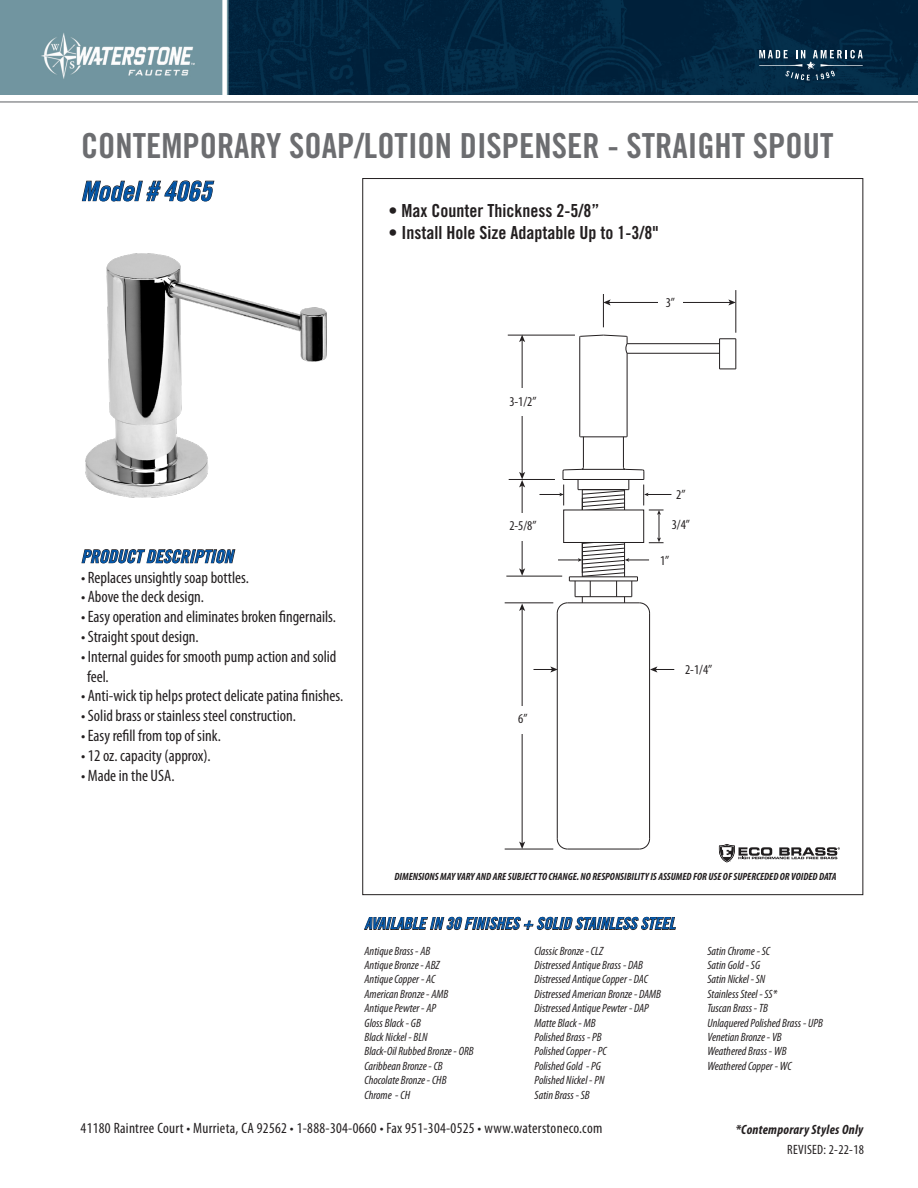
<style>
.page{position:relative;width:918px;height:1188px;background:#fff}
.page>*{position:absolute;margin:0;border:0;box-sizing:border-box;transform-origin:0 0}
.t1{font:34.5px "Trade Gothic Bold Cond Twenty";color:#6c6d70}
.t2{font:27px "Trade Gothic Bold Cond Twenty Obl";color:#0154a6}
.t3{font:18px "Trade Gothic Bold Cond Twenty";color:#231f20}
.t4{font:18px "Trade Gothic Bold Cond Twenty Obl";color:#0154a6}
.t5{font:condensed 16.5px/19.8px "Myriad Pro";color:#231f20}
.t6{font:16.5px "Trade Gothic Bold Cond Twenty Obl";color:#0154a6}
.t7{font:condensed 15px "Myriad Pro";letter-spacing:.02em;color:#231f20}
.t8{font:condensed 13.5px "Myriad Pro";letter-spacing:.02em;color:#231f20}
.t9{font:italic 700 condensed 13.5px "Myriad Pro";letter-spacing:.02em;color:#231f20}
.t10{font:italic condensed 12px/14.4px "Myriad Pro";color:#231f20}
.t11{font:italic 700 condensed 10.5px "Myriad Pro";color:#231f20}
</style>
<div class="page">
<img style="left:0;top:0;width:918px;height:94px">
<hr style="left:0;top:101px;width:918px;height:2px;background:#939598">
<div style="left:222px;top:0;width:5px;height:98px;background:#fff"></div>
<svg style="left:759px;top:50px;width:104px;height:30px;background:#2b4c63"></svg>
<svg style="left:364px;top:917px;width:312px;height:13px"></svg>
<hr style="left:522px;top:485px;width:1px;height:86px;background:#231f20">
<svg style="left:519px;top:568px;width:6px;height:8px"></svg>
<hr style="left:506px;top:576px;width:56px;height:1px;background:#231f20">
<hr style="left:509px;top:479px;width:46px;height:1px;background:#231f20">
<hr style="left:508px;top:335px;width:67px;height:1px;background:#231f20">
<hr style="left:603px;top:294px;width:1px;height:33px;background:#231f20">
<hr style="left:735px;top:290px;width:1px;height:43px;background:#231f20">
<svg style="left:639px;top:839px;width:11px;height:11px"></svg>
<svg style="left:557px;top:839px;width:11px;height:11px"></svg>
<hr style="left:649px;top:613px;width:1px;height:226px;background:#231f20">
<hr style="left:557px;top:613px;width:1px;height:226px;background:#231f20">
<hr style="left:568px;top:849px;width:71px;height:1px;background:#231f20">
<hr style="left:505px;top:602px;width:48px;height:1px;background:#231f20">
<hr style="left:505px;top:849px;width:48px;height:1px;background:#231f20">
<hr style="left:627px;top:353px;width:93px;height:1px;background:#231f20">
<hr style="left:627px;top:343px;width:93px;height:1px;background:#231f20">
<hr style="left:735px;top:339px;width:1px;height:30px;background:#231f20">
<svg style="left:720px;top:369px;width:16px;height:1px"></svg>
<hr style="left:719px;top:339px;width:1px;height:30px;background:#231f20">
<svg style="left:720px;top:338px;width:16px;height:1px"></svg>
<hr style="left:583px;top:437px;width:1px;height:30px;background:#231f20">
<hr style="left:623px;top:437px;width:1px;height:30px;background:#231f20">
<hr style="left:579px;top:337px;width:1px;height:99px;background:#231f20">
<hr style="left:627px;top:353px;width:1px;height:83px;background:#231f20">
<hr style="left:581px;top:436px;width:45px;height:1px;background:#231f20">
<svg style="left:579px;top:334px;width:49px;height:20px"></svg>
<hr style="left:522px;top:340px;width:1px;height:134px;background:#231f20">
<svg style="left:519px;top:335px;width:6px;height:7px"></svg>
<svg style="left:519px;top:472px;width:6px;height:15px"></svg>
<div style="left:514px;top:389px;width:20px;height:27px;background:#fff"></div>
<div style="left:514px;top:513px;width:20px;height:28px;background:#fff"></div>
<hr style="left:522px;top:609px;width:1px;height:235px;background:#231f20">
<svg style="left:519px;top:604px;width:6px;height:7px"></svg>
<svg style="left:519px;top:842px;width:6px;height:7px"></svg>
<div style="left:514px;top:706px;width:20px;height:28px;background:#fff"></div>
<hr style="left:609px;top:302px;width:122px;height:1px;background:#231f20">
<svg style="left:728px;top:299px;width:8px;height:7px"></svg>
<svg style="left:603px;top:299px;width:8px;height:7px"></svg>
<div style="left:658px;top:287px;width:25px;height:28px;background:#fff"></div>
<svg style="left:650px;top:666px;width:24px;height:7px"></svg>
<svg style="left:533px;top:666px;width:25px;height:7px"></svg>
<svg style="left:539px;top:467px;width:132px;height:147px"></svg>
<div style="left:564px;top:510px;width:80px;height:32px;background:#fff"></div>
<div style="left:563px;top:510px;width:81px;height:33px;border:1px solid #231f20"></div>
<svg style="left:719px;top:844px;width:121px;height:18px"></svg>
<svg style="left:82px;top:180px;width:133px;height:22px"></svg>
<img style="left:85px;top:254px;width:242px;height:243px">
<svg style="left:81px;top:549px;width:155px;height:15px"></svg>
<p class="t1" style="left:81px;top:125px;width:754px">CONTEMPORARY SOAP/LOTION DISPENSER - STRAIGHT SPOUT</p>
<p class="t2" style="left:81px;top:175px;width:132px">Model # 4065</p>
<p class="t4" style="left:81px;top:545px;width:153px">PRODUCT DESCRIPTION</p>
<p class="t5" style="left:81px;top:567px;width:169px">• Replaces unsightly soap bottles.</p>
<p class="t5" style="left:81px;top:587px;width:125px">• Above the deck design.</p>
<p class="t5" style="left:81px;top:607px;width:257px">• Easy operation and eliminates broken fingernails.</p>
<p class="t5" style="left:81px;top:626px;width:119px">• Straight spout design.</p>
<p class="t5" style="left:87px;top:646px;width:251px;text-indent:-6px">• Internal guides for smooth pump action and solid feel.</p>
<p class="t5" style="left:81px;top:686px;width:264px">• Anti-wick tip helps protect delicate patina finishes.</p>
<p class="t5" style="left:81px;top:706px;width:216px">• Solid brass or stainless steel construction.</p>
<p class="t5" style="left:81px;top:725px;width:141px">• Easy refill from top of sink.</p>
<p class="t5" style="left:81px;top:745px;width:131px">• 12 oz. capacity (approx).</p>
<p class="t5" style="left:81px;top:765px;width:95px">• Made in the USA.</p>
<p class="t3" style="left:389px;top:199px;width:212px">• Max Counter Thickness 2-5/8”</p>
<p class="t3" style="left:389px;top:222px;width:271px">• Install Hole Size Adaptable Up to 1-3/8"</p>
<p class="t8" style="left:666px;top:294px;width:11px">3”</p>
<p class="t8" style="left:509px;top:393px;width:29px">3-1/2”</p>
<p class="t8" style="left:509px;top:518px;width:29px">2-5/8”</p>
<p class="t8" style="left:676px;top:486px;width:11px">2”</p>
<p class="t8" style="left:672px;top:517px;width:20px">3/4”</p>
<p class="t8" style="left:518px;top:710px;width:11px">6”</p>
<p class="t8" style="left:660px;top:552px;width:11px">1”</p>
<p class="t8" style="left:685px;top:661px;width:29px">2-1/4”</p>
<p class="t11" style="left:395px;top:870px;width:443px">DIMENSIONS MAY VARY AND ARE SUBJECT TO CHANGE. NO RESPONSIBILITY IS ASSUMED FOR USE OF SUPERCEDED OR VOIDED DATA</p>
<h3 class="t6" style="left:364px;top:914px;width:312px">AVAILABLE IN 30 FINISHES + SOLID STAINLESS STEEL</h3>
<p class="t10" style="left:364px;top:943px;width:111px">Antique Brass - AB<br>Antique Bronze - ABZ<br>Antique Copper - AC<br>American Bronze - AMB<br>Antique Pewter - AP<br>Gloss Black - GB<br>Black Nickel - BLN<br>Black-Oil Rubbed Bronze - ORB<br>Caribbean Bronze - CB<br>Chocolate Bronze - CHB<br>Chrome - CH</p>
<p class="t10" style="left:535px;top:943px;width:128px">Classic Bronze - CLZ<br>Distressed Antique Brass - DAB<br>Distressed Antique Copper - DAC<br>Distressed American Bronze - DAMB<br>Distressed Antique Pewter - DAP<br>Matte Black - MB<br>Polished Brass - PB<br>Polished Copper - PC<br>Polished Gold - PG<br>Polished Nickel - PN<br>Satin Brass - SB</p>
<p class="t10" style="left:707px;top:943px;width:117px">Satin Chrome - SC<br>Satin Gold - SG<br>Satin Nickel - SN<br>Stainless Steel - SS*<br>Tuscan Brass - TB<br>Unlaquered Polished Brass - UPB<br>Venetian Bronze - VB<br>Weathered Brass - WB<br>Weathered Copper - WC</p>
<p class="t7" style="left:81px;top:1119px;width:523px">41180 Raintree Court • Murrieta, CA 92562 • 1-888-304-0660 • Fax 951-304-0525 • www.waterstoneco.com</p>
<p class="t8" style="left:787px;top:1142px;width:78px">REVISED: 2-22-18</p>
<p class="t9" style="left:736px;top:1121px;width:129px">*Contemporary Styles Only</p>
</div>
